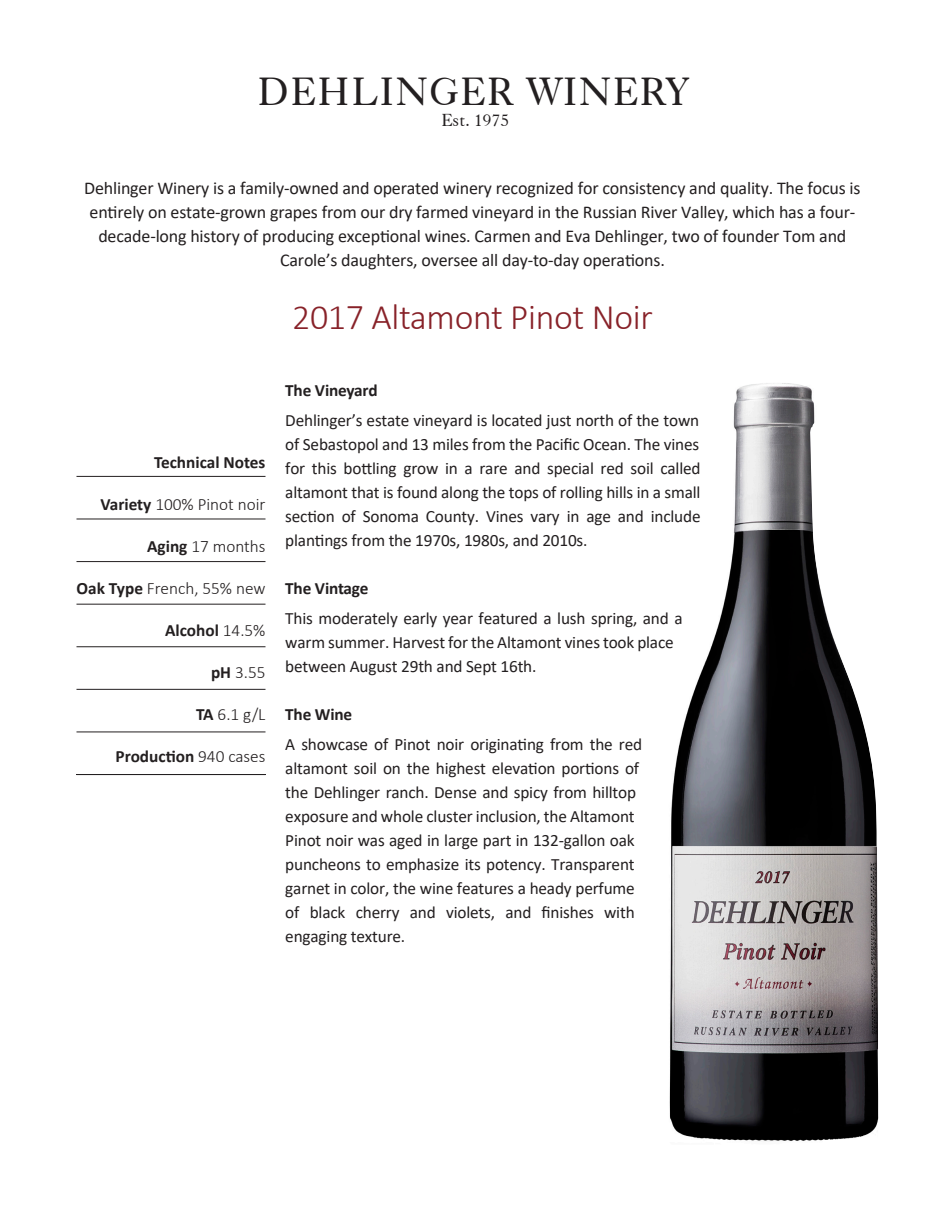
<style>
.page{position:relative;width:945px;height:1215px;background:#fff}
.page>*{position:absolute;margin:0;border:0;box-sizing:border-box;transform-origin:0 0}
.t1{font:39px "Caslon 540 BT";letter-spacing:.05em;color:#231f20}
.t2{font:300 36px "Calibri";letter-spacing:-.01em;color:#882229}
.t3{font:18px/24px "Calibri";letter-spacing:-.01em;color:#231f20;text-align:center}
.t4{font:17.25px/24px "Calibri";letter-spacing:-.01em;color:#231f20}
.t5{font:700 17.25px "Calibri";letter-spacing:-.01em;color:#231f20}
.t6{font:300 17.25px "Calibri";color:#231f20}
.t7{font:17.25px "Caslon 540 BT";color:#231f20}
.s1{font-weight:700}
.s2{font-weight:300}
</style>
<div class="page">
<hr style="left:76px;top:774px;width:190px;height:1px;background:#231f20">
<hr style="left:76px;top:732px;width:190px;height:1px;background:#231f20">
<hr style="left:76px;top:689px;width:190px;height:1px;background:#231f20">
<hr style="left:76px;top:646px;width:190px;height:1px;background:#231f20">
<hr style="left:76px;top:561px;width:190px;height:1px;background:#231f20">
<hr style="left:76px;top:604px;width:190px;height:1px;background:#231f20">
<hr style="left:76px;top:519px;width:190px;height:1px;background:#231f20">
<hr style="left:76px;top:476px;width:190px;height:1px;background:#231f20">
<img style="left:669px;top:383px;width:210px;height:758px">
<p class="t1" style="left:258px;top:68px;width:431px">DEHLINGER WINERY</p>
<p class="t7" style="left:441px;top:109px;width:69px">Est. 1975</p>
<p class="t3" style="left:84px;top:176px;width:778px">Dehlinger Winery is a family-owned and operated winery recognized for consistency and quality. The focus is entirely on estate-grown grapes from our dry farmed vineyard in the Russian River Valley, which has a four&shy;decade-long history of producing exceptional wines. Carmen and Eva Dehlinger, two of founder Tom and Carole’s daughters, oversee all day-to-day operations.</p>
<p class="t2" style="left:292px;top:294px;width:362px">2017 Altamont Pinot Noir</p>
<p class="t5" style="left:154px;top:450px;width:113px">Technical Notes</p>
<p class="t6" style="left:101px;top:494px;width:166px"><span class="s1">Variety</span> 100% Pinot noir</p>
<p class="t6" style="left:147px;top:536px;width:120px"><span class="s1">Aging</span> 17 months</p>
<p class="t6" style="left:77px;top:578px;width:190px"><span class="s1">Oak Type</span> French, 55% new</p>
<p class="t5" style="left:165px;top:618px;width:102px">Alcohol <span class="s2">14.5%</span></p>
<p class="t6" style="left:211px;top:662px;width:56px"><span class="s1">pH</span> 3.55</p>
<p class="t6" style="left:196px;top:704px;width:71px"><span class="s1">TA</span> 6.1 g/L</p>
<p class="t5" style="left:116px;top:744px;width:151px">Production <span class="s2">940 cases</span></p>
<p class="t5" style="left:285px;top:378px;width:94px">The Vineyard</p>
<p class="t4" style="left:285px;top:408px;width:417px;text-align:justify">Dehlinger’s estate vineyard is located just north of the town of Sebastopol and 13 miles from the Pacific Ocean. The vines for this bottling grow in a rare and special red soil called altamont that is found along the tops of rolling hills in a small section of Sonoma County. Vines vary in age and include plantings from the 1970s, 1980s, and 2010s.</p>
<p class="t5" style="left:285px;top:576px;width:85px">The Vintage</p>
<p class="t4" style="left:285px;top:606px;width:399px">This moderately early year featured a lush spring, and a warm summer. Harvest for the Altamont vines took place between August 29th and Sept 16th.</p>
<p class="t5" style="left:285px;top:702px;width:68px">The Wine</p>
<p class="t4" style="left:285px;top:732px;width:358px">A showcase of Pinot noir originating from the red altamont soil on the highest elevation portions of the Dehlinger ranch. Dense and spicy from hilltop exposure and whole cluster inclusion, the Altamont Pinot noir was aged in large part in 132-gallon oak puncheons to emphasize its potency. Transparent garnet in color, the wine features a heady perfume of black cherry and violets, and finishes with engaging texture.</p>
</div>
